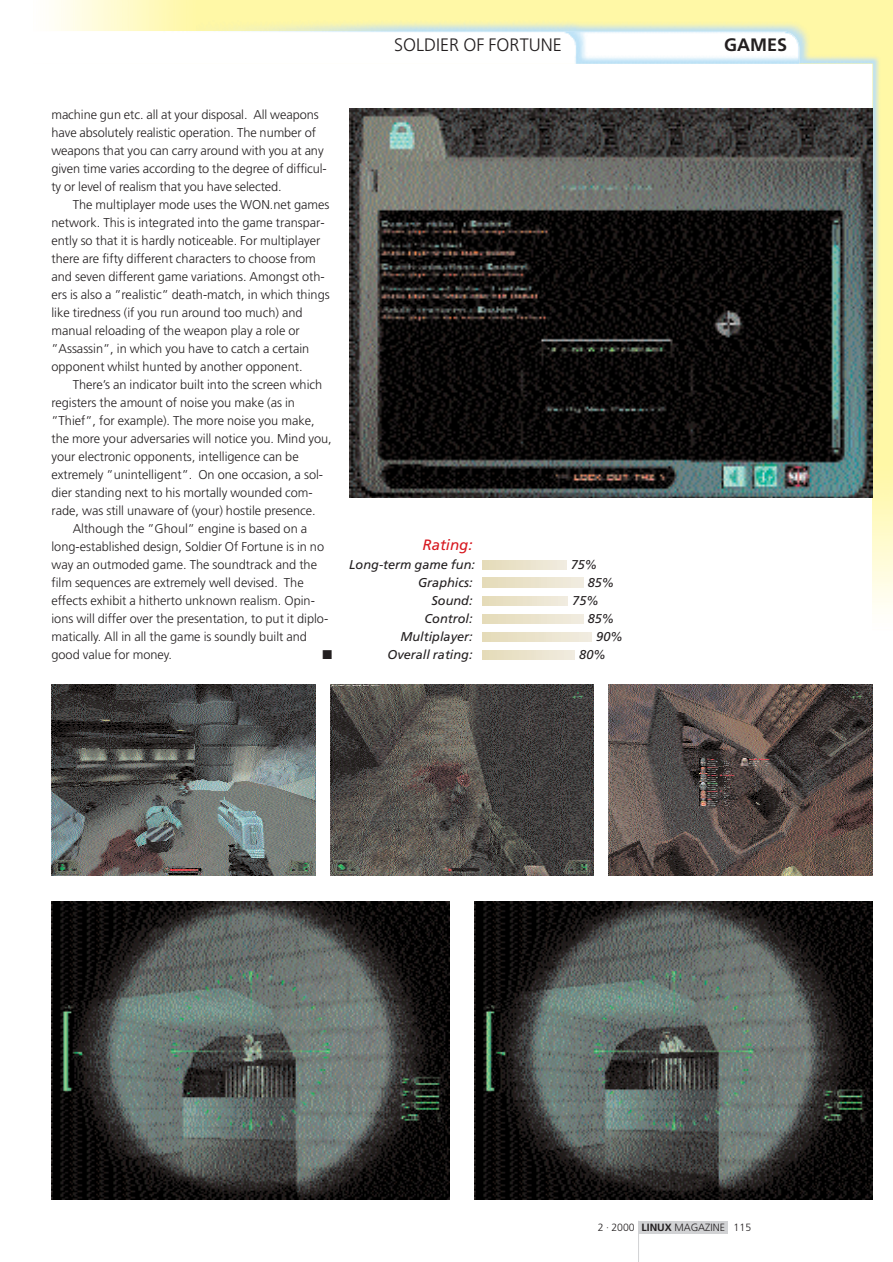
<style>
.page{position:relative;width:893px;height:1262px;background:#fff}
.page>*{position:absolute;margin:0;border:0;box-sizing:border-box;transform-origin:0 0}
.t1{font:300 18px "Frutiger";color:#231f20}
.t2{font:700 18px "Frutiger";color:#231f20}
.t3{font:italic 15px "Frutiger";color:#d7171f}
.t4{font:300 12.75px/18px "Frutiger";color:#231f20}
.t5{font:italic 12.75px "Frutiger";color:#231f20}
.t6{font:12.75px "Zapf Dingbats";color:#231f20}
.t7{font:300 10.5px "Frutiger";color:#231f20}
.s1{font-weight:700}
</style>
<div class="page">
<img style="left:196px;top:0;width:696px;height:461px">
<img style="left:164px;top:31px;width:635px;height:33px">
<img style="left:872px;top:461px;width:20px;height:147px">
<svg style="left:482px;top:650px;width:92px;height:9px"></svg>
<svg style="left:482px;top:632px;width:109px;height:9px"></svg>
<svg style="left:482px;top:614px;width:101px;height:9px"></svg>
<svg style="left:482px;top:596px;width:85px;height:9px"></svg>
<svg style="left:482px;top:578px;width:101px;height:9px"></svg>
<svg style="left:482px;top:560px;width:84px;height:9px"></svg>
<hr style="left:638px;top:1220px;width:1px;height:41px;background:#d1d2d4">
<div style="left:638px;top:1220px;width:90px;height:13px;background:#d1d2d4"></div>
<img style="left:51px;top:901px;width:398px;height:298px">
<img style="left:51px;top:684px;width:264px;height:191px">
<img style="left:608px;top:684px;width:264px;height:191px">
<img style="left:330px;top:684px;width:264px;height:191px">
<img style="left:474px;top:901px;width:398px;height:298px">
<img style="left:350px;top:108px;width:522px;height:389px">
<h1 class="t1" style="left:394px;top:38px;width:169px">SOLDIER OF FORTUNE</h1>
<h1 class="t2" style="left:724px;top:38px;width:64px">GAMES</h1>
<p class="t4" style="left:51px;top:107px;width:277px">machine gun etc. all at your disposal. All weapons have absolutely realistic operation. The number of weapons that you can carry around with you at any given time varies according to the degree of difficul&shy;ty or level of realism that you have selected.</p>
<p class="t4" style="left:51px;top:197px;width:280px;text-indent:21px">The multiplayer mode uses the WON.net games network. This is integrated into the game transpar&shy;ently so that it is hardly noticeable. For multiplayer there are fifty different characters to choose from and seven different game variations. Amongst oth&shy;ers is also a ”realistic” death-match, in which things like tiredness (if you run around too much) and manual reloading of the weapon play a role or ”Assassin”, in which you have to catch a certain opponent whilst hunted by another opponent.</p>
<p class="t4" style="left:73px;top:377px;width:251px">There’s an indicator built into the screen which</p>
<p class="t4" style="left:51px;top:395px;width:245px">registers the amount of noise you make (as in</p>
<p class="t4" style="left:51px;top:413px;width:265px">”Thief”, for example). The more noise you make,</p>
<p class="t4" style="left:51px;top:431px;width:282px">the more your adversaries will notice you. Mind you,</p>
<p class="t4" style="left:51px;top:449px;width:249px">your electronic opponents‚ intelligence can be</p>
<p class="t4" style="left:51px;top:467px;width:273px">extremely ”unintelligent”. On one occasion, a sol-</p>
<p class="t4" style="left:51px;top:485px;width:263px">dier standing next to his mortally wounded com-</p>
<p class="t4" style="left:51px;top:503px;width:266px">rade, was still unaware of (your) hostile presence.</p>
<p class="t4" style="left:73px;top:521px;width:236px">Although the ”Ghoul” engine is based on a</p>
<p class="t4" style="left:51px;top:539px;width:274px">long-established design, Soldier Of Fortune is in no</p>
<p class="t4" style="left:51px;top:557px;width:267px">way an outmoded game. The soundtrack and the</p>
<p class="t4" style="left:51px;top:575px;width:254px">film sequences are extremely well devised. The</p>
<p class="t4" style="left:51px;top:593px;width:265px">effects exhibit a hitherto unknown realism. Opin-</p>
<p class="t4" style="left:51px;top:611px;width:278px">ions will differ over the presentation, to put it diplo-</p>
<p class="t4" style="left:51px;top:629px;width:257px">matically. All in all the game is soundly built and</p>
<p class="t4" style="left:51px;top:647px;width:122px">good value for money.</p>
<p class="t6" style="left:322px;top:649px;width:11px">■</p>
<p class="t3" style="left:422px;top:539px;width:51px">Rating:</p>
<p class="t5" style="left:349px;top:559px;width:127px">Long-term game fun:</p>
<p class="t5" style="left:570px;top:559px;width:28px">75%</p>
<p class="t5" style="left:418px;top:577px;width:56px">Graphics:</p>
<p class="t5" style="left:587px;top:577px;width:28px">85%</p>
<p class="t5" style="left:431px;top:595px;width:43px">Sound:</p>
<p class="t5" style="left:572px;top:595px;width:28px">75%</p>
<p class="t5" style="left:424px;top:613px;width:50px">Control:</p>
<p class="t5" style="left:587px;top:613px;width:28px">85%</p>
<p class="t5" style="left:400px;top:631px;width:74px">Multiplayer:</p>
<p class="t5" style="left:596px;top:631px;width:28px">90%</p>
<p class="t5" style="left:387px;top:649px;width:87px">Overall rating:</p>
<p class="t5" style="left:579px;top:649px;width:28px">80%</p>
<p class="t7" style="left:597px;top:1223px;width:155px">2 · 2000 <span class="s1">LINUX</span> MAGAZINE 115</p>
</div>
